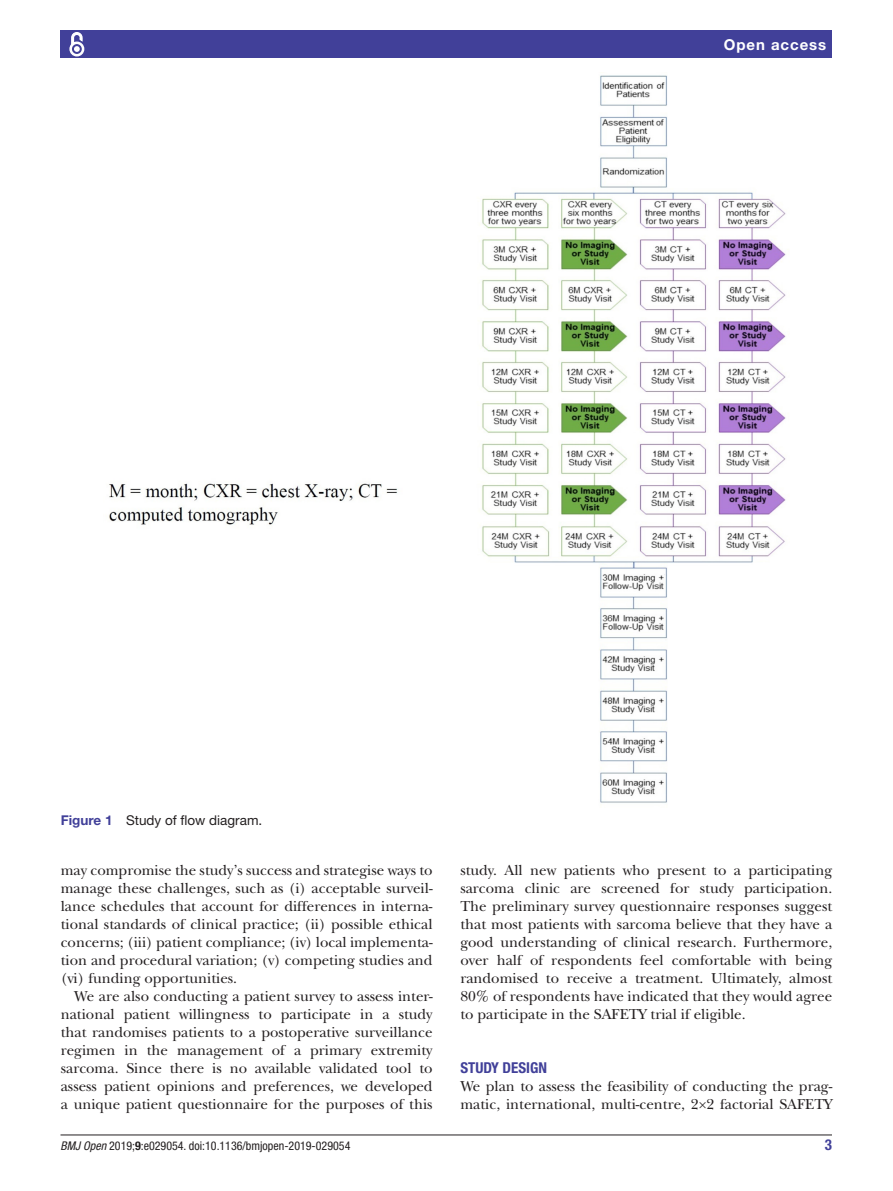
<style>
.page{position:relative;width:893px;height:1191px;background:#fff}
.page>*{position:absolute;margin:0;border:0;box-sizing:border-box;transform-origin:0 0}
.t1{font:15px/18px "New Baskerville";color:#231f20;text-align:justify}
.t2{font:700 condensed 15px "Helvetica Neue LT Std";color:#414099}
.t3{font:700 15px "Helvetica Neue LT Std";letter-spacing:.065em;color:#fff}
.t4{font:13.5px "Helvetica Neue LT Std";color:#231f20}
.t5{font:condensed 12px "Helvetica Neue LT Std";color:#231f20}
.s1{font-weight:700;color:#414099}
.s2{font-style:italic}
.s3{font-weight:700}
</style>
<div class="page">
<hr style="left:61px;top:1134px;width:771px;height:1px;background:#231f20">
<div style="left:61px;top:31px;width:771px;height:27px;background:#414099"></div>
<svg style="left:69px;top:32px;width:16px;height:25px"></svg>
<img style="left:109px;top:75px;width:677px;height:728px">
<p class="t3" style="left:724px;top:35px;width:104px">Open access</p>
<p class="t4" style="left:61px;top:812px;width:203px"><span class="s1">Figure 1</span> Study of flow diagram.</p>
<p class="t1" style="left:61px;top:861px;width:373px">may compromise the study’s success and strategise ways to manage these challenges, such as (i) acceptable surveil&shy;lance schedules that account for differences in interna&shy;tional standards of clinical practice; (ii) possible ethical concerns; (iii) patient compliance; (iv) local implementa&shy;tion and procedural variation; (v) competing studies and (vi) funding opportunities.</p>
<p class="t1" style="left:61px;top:987px;width:373px;text-indent:14px">We are also conducting a patient survey to assess inter&shy;national patient willingness to participate in a study that randomises patients to a postoperative surveillance regimen in the management of a primary extremity sarcoma. Since there is no available validated tool to assess patient opinions and preferences, we developed a unique patient questionnaire for the purposes of this</p>
<p class="t1" style="left:460px;top:861px;width:373px">study. All new patients who present to a participating sarcoma clinic are screened for study participation.<br>The preliminary survey questionnaire responses suggest that most patients with sarcoma believe that they have a good understanding of clinical research. Furthermore, over half of respondents feel comfortable with being randomised to receive a treatment. Ultimately, almost 80% of respondents have indicated that they would agree to participate in the SAFETY trial if eligible.</p>
<p class="t2" style="left:460px;top:1059px;width:88px">STUDY DESIGN</p>
<p class="t1" style="left:460px;top:1077px;width:373px">We plan to assess the feasibility of conducting the prag&shy;matic, international, multi-centre, 2×2 factorial SAFETY</p>
<p class="t5" style="left:61px;top:1138px;width:291px"><span class="s2">BMJ Open</span> 2019;<span class="s3">9</span>:e029054. doi:10.1136/bmjopen-2019-029054</p>
<p class="t2" style="left:825px;top:1135px;width:9px">3</p>
</div>
